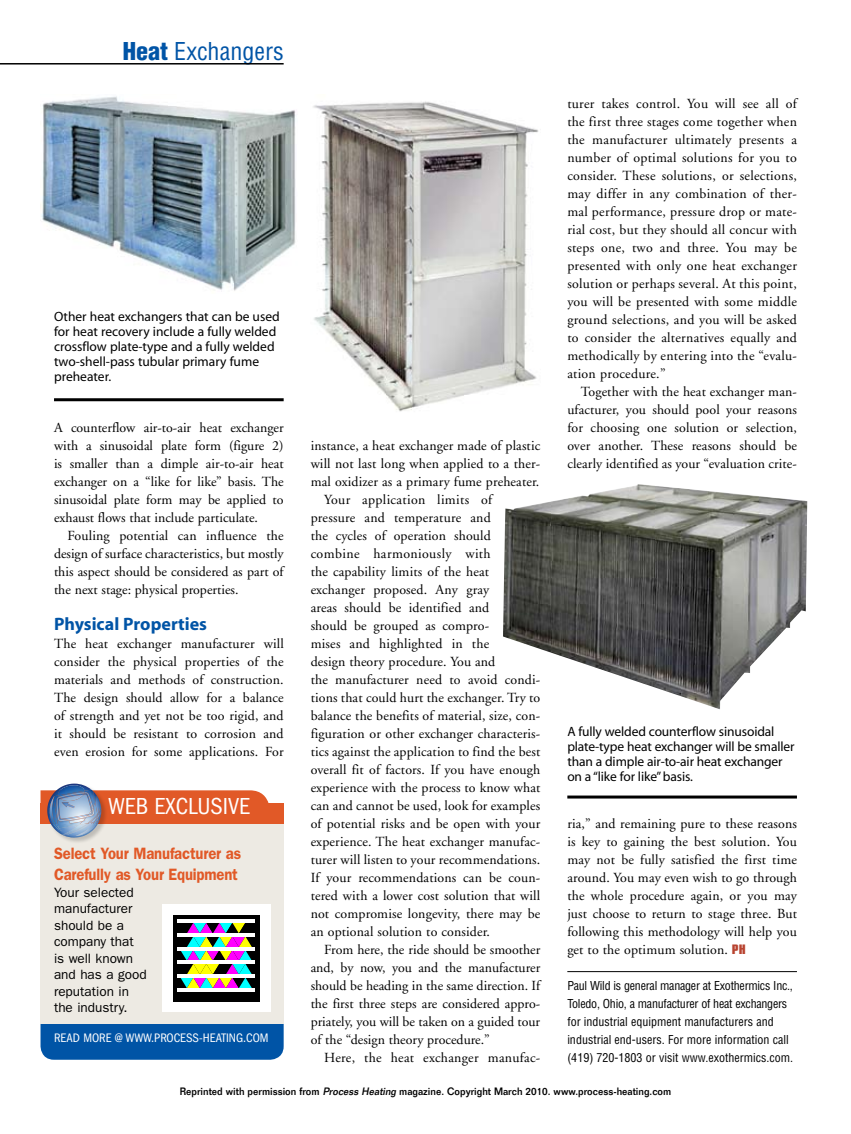
<style>
.page{position:relative;width:851px;height:1134px;background:#fff}
.page>*{position:absolute;margin:0;border:0;box-sizing:border-box;transform-origin:0 0}
.t1{font:condensed 24px "Helvetica";color:#0054a6}
.t2{font:condensed 24px "Franklin Gothic";color:#fff}
.t3{font:700 18px "Myriad";color:#0054a6}
.t4{font:600 16.5px/21px "Franklin Gothic";letter-spacing:-.01em;color:#e15927;scale:.9 1}
.t5{font:13.8px/18px "Adobe Garamond";letter-spacing:.01em;color:#000;text-align:justify}
.t6{font:13.8px "Adobe Garamond";letter-spacing:.03em;color:#000}
.t7{font:13.5px/15px "Myriad";letter-spacing:-.005em;color:#000}
.t8{font:13.5px/16.5px "Franklin Gothic";color:#000}
.t9{font:condensed 12.75px "Franklin Gothic";color:#fff}
.t10{font:condensed 12px/18px "Helvetica";color:#000}
.t11{font:500 10.5px "Folio";color:#000;scale:.95 1}
.s1{font-weight:900}
.s2{font-family:"Compacta Bold Plain";font-size:14.25px;color:#b84330}
.s3{font-style:italic}
</style>
<div class="page">
<hr style="left:0;top:63px;width:284px;height:2px;background:#000">
<hr style="left:567px;top:971px;width:229px;height:1px;background:#000">
<img style="left:503px;top:484px;width:304px;height:225px">
<hr style="left:567px;top:796px;width:229px;height:3px;background:#000">
<img style="left:40px;top:96px;width:256px;height:195px">
<img style="left:313px;top:101px;width:226px;height:311px">
<div style="left:40px;top:1006px;width:244px;height:54px;background:#0054a6;border-radius:14px"></div>
<div style="left:40px;top:808px;width:244px;height:216px;background:#edeae3"></div>
<div style="left:40px;top:804px;width:244px;height:20px;background:#e15927"></div>
<div style="left:47px;top:783px;width:61px;height:61px;background:#000;opacity:.2"></div>
<img style="left:49px;top:823px;width:13px;height:9px">
<img style="left:75px;top:835px;width:24px;height:1px">
<img style="left:62px;top:828px;width:2px;height:7px">
<img style="left:64px;top:823px;width:37px;height:12px">
<img style="left:59px;top:823px;width:40px;height:5px">
<img style="left:53px;top:823px;width:6px;height:5px">
<img style="left:79px;top:823px;width:18px;height:2px">
<svg style="left:40px;top:784px;width:233px;height:39px"></svg>
<img style="left:60px;top:795px;width:23px;height:7px">
<div style="left:162px;top:904px;width:108px;height:108px;background:#fff"></div>
<div style="left:173px;top:915px;width:86px;height:87px;background:#000"></div>
<hr style="left:177px;top:988px;width:78px;height:3px;background:#fff">
<hr style="left:177px;top:974px;width:78px;height:4px;background:#fff">
<hr style="left:177px;top:961px;width:78px;height:3px;background:#fff">
<hr style="left:177px;top:947px;width:78px;height:3px;background:#fff">
<svg style="left:180px;top:923px;width:72px;height:65px"></svg>
<hr style="left:177px;top:933px;width:78px;height:3px;background:#fff">
<hr style="left:177px;top:920px;width:78px;height:3px;background:#fff">
<hr style="left:54px;top:398px;width:230px;height:3px;background:#000">
<h1 class="t1" style="left:123px;top:36px;width:162px"><span class="s1">Heat</span> Exchangers</h1>
<p class="t7" style="left:54px;top:309px;width:227px">Other heat exchangers that can be used for heat recovery include a fully welded crossflow plate-type and a fully welded two-shell-pass tubular primary fume preheater.</p>
<p class="t5" style="left:54px;top:419px;width:231px">A counterflow air-to-air heat exchanger with a sinusoidal plate form (figure 2) is smaller than a dimple air-to-air heat exchanger on a “like for like” basis. The sinusoidal plate form may be applied to exhaust flows that include particulate.</p>
<p class="t5" style="left:54px;top:527px;width:231px;text-indent:14px">Fouling potential can influence the design of surface characteristics, but mostly this aspect should be considered as part of the next stage: physical properties.</p>
<h2 class="t3" style="left:54px;top:615px;width:154px">Physical Properties</h2>
<p class="t5" style="left:54px;top:635px;width:231px">The heat exchanger manufacturer will consider the physical properties of the materials and methods of construction.<br>The design should allow for a balance of strength and yet not be too rigid, and it should be resistant to corrosion and even erosion for some applications. For</p>
<h1 class="t2" style="left:108px;top:793px;width:144px">WEB EXCLUSIVE</h1>
<p class="t4" style="left:54px;top:843px;width:209px">Select Your Manufacturer as<br>Carefully as Your Equipment</p>
<p class="t8" style="left:54px;top:884px;width:94px">Your selected manufacturer should be a company that is well known and has a good reputation in the industry.</p>
<p class="t9" style="left:54px;top:1030px;width:82px">READ MORE @ WWW</p>
<p class="t9" style="left:151px;top:1030px;width:119px">.PROCESS-HEATING.COM</p>
<p class="t5" style="left:310px;top:437px;width:231px">instance, a heat exchanger made of plastic</p>
<p class="t5" style="left:310px;top:455px;width:231px">will not last long when applied to a ther-</p>
<p class="t5" style="left:310px;top:473px;width:230px">mal oxidizer as a primary fume preheater.</p>
<p class="t5" style="left:324px;top:491px;width:169px">Your application limits of</p>
<p class="t5" style="left:310px;top:509px;width:182px">pressure and temperature and</p>
<p class="t5" style="left:310px;top:527px;width:181px">the cycles of operation should</p>
<p class="t6" style="left:310px;top:546px;width:182px">combine harmoniously with</p>
<p class="t5" style="left:310px;top:563px;width:180px">the capability limits of the heat</p>
<p class="t5" style="left:310px;top:581px;width:180px">exchanger proposed. Any gray</p>
<p class="t5" style="left:310px;top:599px;width:180px">areas should be identified and</p>
<p class="t5" style="left:310px;top:617px;width:180px">should be grouped as compro-</p>
<p class="t5" style="left:310px;top:635px;width:180px">mises and highlighted in the</p>
<p class="t5" style="left:310px;top:653px;width:186px">design theory procedure. You and</p>
<p class="t5" style="left:310px;top:671px;width:231px">the manufacturer need to avoid condi-</p>
<p class="t5" style="left:310px;top:689px;width:231px">tions that could hurt the exchanger. Try to</p>
<p class="t5" style="left:310px;top:707px;width:231px">balance the benefits of material, size, con-</p>
<p class="t5" style="left:310px;top:725px;width:231px">figuration or other exchanger characteris-</p>
<p class="t5" style="left:310px;top:743px;width:231px">tics against the application to find the best</p>
<p class="t5" style="left:310px;top:761px;width:231px">overall fit of factors. If you have enough</p>
<p class="t5" style="left:310px;top:779px;width:231px">experience with the process to know what</p>
<p class="t5" style="left:310px;top:797px;width:231px">can and cannot be used, look for examples</p>
<p class="t5" style="left:310px;top:815px;width:231px">of potential risks and be open with your</p>
<p class="t5" style="left:310px;top:833px;width:231px">experience. The heat exchanger manufac-</p>
<p class="t5" style="left:310px;top:851px;width:231px">turer will listen to your recommendations.</p>
<p class="t5" style="left:310px;top:869px;width:231px">If your recommendations can be coun-</p>
<p class="t5" style="left:310px;top:887px;width:231px">tered with a lower cost solution that will</p>
<p class="t5" style="left:310px;top:905px;width:231px">not compromise longevity, there may be</p>
<p class="t5" style="left:310px;top:923px;width:181px">an optional solution to consider.</p>
<p class="t5" style="left:324px;top:941px;width:218px">From here, the ride should be smoother</p>
<p class="t5" style="left:310px;top:959px;width:231px">and, by now, you and the manufacturer</p>
<p class="t5" style="left:310px;top:977px;width:231px">should be heading in the same direction. If</p>
<p class="t5" style="left:310px;top:995px;width:231px">the first three steps are considered appro-</p>
<p class="t5" style="left:310px;top:1013px;width:231px">priately, you will be taken on a guided tour</p>
<p class="t5" style="left:310px;top:1031px;width:181px">of the “design theory procedure.”</p>
<p class="t5" style="left:324px;top:1049px;width:218px">Here, the heat exchanger manufac-</p>
<p class="t5" style="left:567px;top:95px;width:231px">turer takes control. You will see all of the first three stages come together when the manufacturer ultimately presents a number of optimal solutions for you to consider. These solutions, or selections, may differ in any combination of ther&shy;mal performance, pressure drop or mate&shy;rial cost, but they should all concur with steps one, two and three. You may be presented with only one heat exchanger solution or perhaps several. At this point, you will be presented with some middle ground selections, and you will be asked to consider the alternatives equally and methodically by entering into the “evalu&shy;ation procedure.”</p>
<p class="t5" style="left:567px;top:383px;width:231px;text-indent:14px">Together with the heat exchanger man&shy;ufacturer, you should pool your reasons for choosing one solution or selection, over another. These reasons should be clearly identified as your “evaluation crite-</p>
<p class="t7" style="left:567px;top:724px;width:229px">A fully welded counterflow sinusoidal plate-type heat exchanger will be smaller than a dimple air-to-air heat exchanger on a “like for like” basis.</p>
<p class="t5" style="left:567px;top:815px;width:231px">ria,” and remaining pure to these reasons is key to gaining the best solution. You may not be fully satisfied the first time around. You may even wish to go through the whole procedure again, or you may just choose to return to stage three. But following this methodology will help you get to the optimum solution. <span class="s2">PH</span></p>
<p class="t10" style="left:567px;top:977px;width:227px">Paul Wild is general manager at Exothermics Inc., Toledo, Ohio, a manufacturer of heat exchangers for industrial equipment manufacturers and industrial end-users. For more information call (419) 720-1803 or visit www.exothermics.com.</p>
<p class="t11" style="left:180px;top:1085px;width:519px">Reprinted with permission from <span class="s3">Process Heating</span> magazine. Copyright March 2010. www.process-heating.com</p>
</div>
